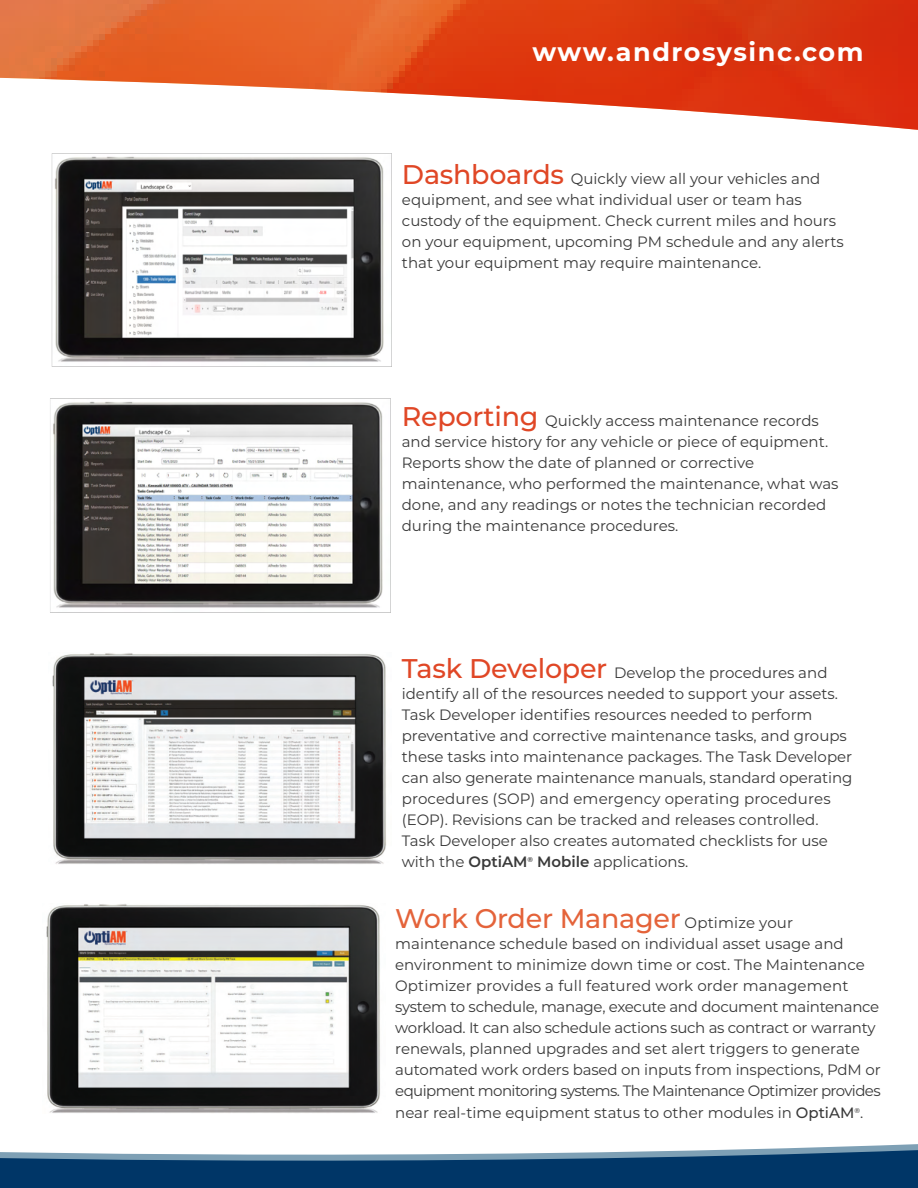
<style>
.page{position:relative;width:918px;height:1188px;background:#fff}
.page>*{position:absolute;margin:0;border:0;box-sizing:border-box;transform-origin:0 0}
.t1{font:500 27px "Montserrat";letter-spacing:-.01em;color:#e4633a}
.t2{font:700 25.5px "Montserrat";letter-spacing:.06em;color:#fff}
.t3{font:15px/21px "Montserrat";color:#393939}
.s1{font-weight:500;font-size:27px;color:#e04726}
.s2{font-weight:600}
.s3{font-weight:400;font-size:15px;color:#393939}
.s4{font-weight:500}
</style>
<div class="page">
<img style="left:46px;top:904px;width:334px;height:209px">
<svg style="left:0;top:0;width:918px;height:130px"></svg>
<svg style="left:0;top:1144px;width:918px;height:44px;fill:#003667"></svg>
<img style="left:52px;top:653px;width:334px;height:211px">
<img style="left:51px;top:153px;width:341px;height:214px">
<img style="left:50px;top:398px;width:341px;height:215px">
<p class="t2" style="left:533px;top:34px;width:333px">www.androsysinc.com</p>
<p class="t3" style="left:402px;top:168px;width:443px"><span class="s1">Dashboards</span> Quickly view all your vehicles and equipment, and see what individual user or team has custody of the equipment. Check current miles and hours on your equipment, upcoming PM schedule and any alerts that your equipment may require maintenance.</p>
<p class="t3" style="left:402px;top:409px;width:438px"><span class="s1">Reporting</span> Quickly access maintenance records and service history for any vehicle or piece of equipment.<br>Reports show the date of planned or corrective maintenance, who performed the maintenance, what was done, and any readings or notes the technician recorded during the maintenance procedures.</p>
<p class="t3" style="left:402px;top:662px;width:452px"><span class="s1">Task Developer</span> Develop the procedures and identify all of the resources needed to support your assets.<br>Task Developer identifies resources needed to perform preventative and corrective maintenance tasks, and groups these tasks into maintenance packages. The Task Developer can also generate maintenance manuals, standard operating procedures (SOP) and emergency operating procedures (EOP). Revisions can be tracked and releases controlled.<br>Task Developer also creates automated checklists for use with the <span class="s2">OptiAM</span><sup>®</sup> <span class="s2">Mobile</span> applications.</p>
<p class="t1" style="left:395px;top:899px;width:399px">Work Order Manager <span class="s3">Optimize your</span></p>
<p class="t3" style="left:395px;top:932px;width:487px">maintenance schedule based on individual asset usage and environment to minimize down time or cost. The Maintenance Optimizer provides a full featured work order management system to schedule, manage, execute and document maintenance workload. It can also schedule actions such as contract or warranty renewals, planned upgrades and set alert triggers to generate automated work orders based on inputs from inspections, PdM or equipment monitoring systems. The Maintenance Optimizer provides</p>
<p class="t3" style="left:395px;top:1102px;width:469px">near real-time equipment status to other modules in <span class="s4">OptiAM</span><sup>®</sup>.</p>
</div>
